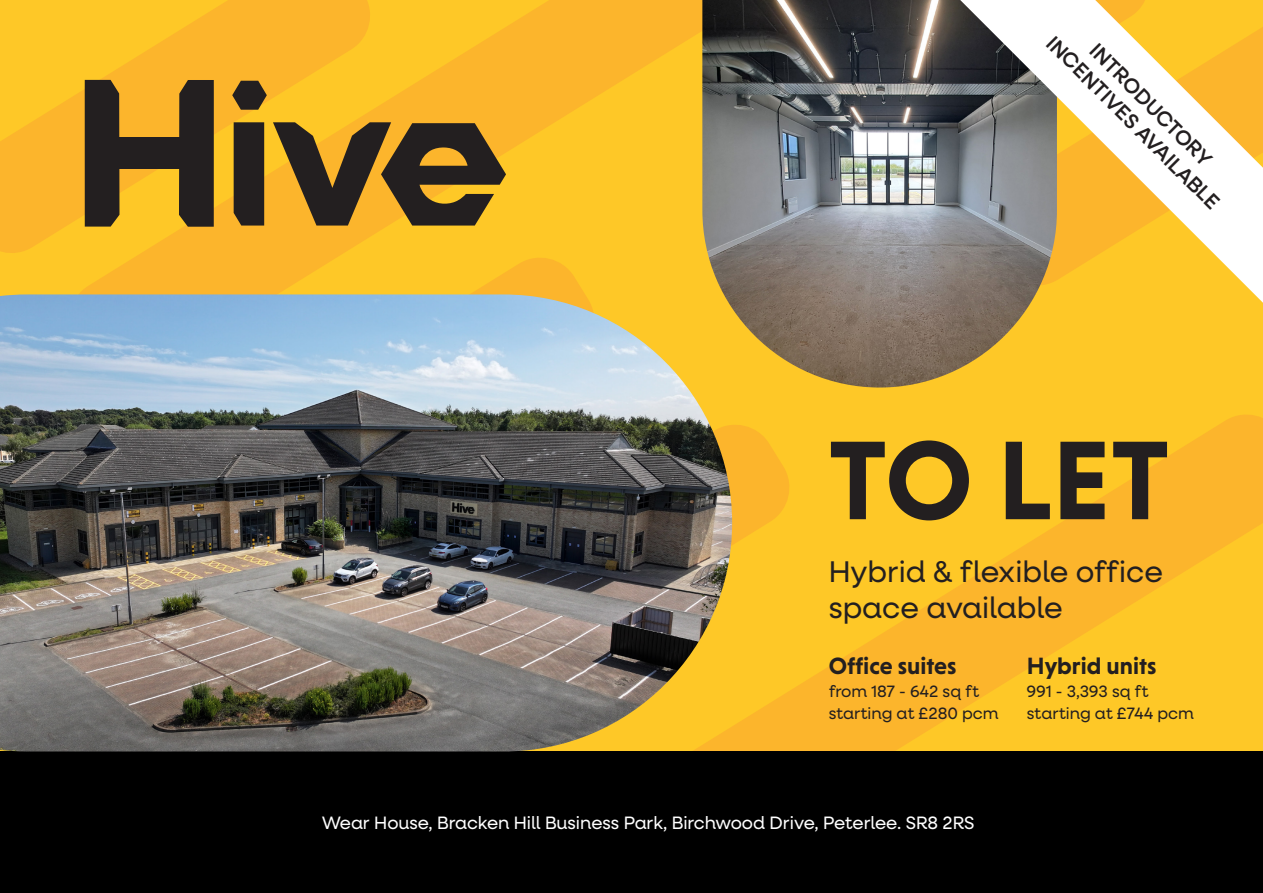
<style>
.page{position:relative;width:1263px;height:893px;background:#fec827}
.page>*{position:absolute;margin:0;border:0;box-sizing:border-box;transform-origin:0 0}
.t1{font:700 114px "Niveau Grotesk";color:#231f20}
.t2{font:30px/36px "Neulis Neue";color:#231f20}
.t3{font:700 24px "Niveau Grotesk";color:#231f20}
.t4{font:500 21px/25.2px "Neulis Neue";color:#231f20;text-align:center}
.t5{font:18px "Neulis Neue";color:#fff}
.t6{font:16.5px "Neulis Neue";color:#231f20}
</style>
<div class="page">
<svg style="left:0;top:102px;width:64px;height:151px;fill:#fcb52c"></svg>
<svg style="left:732px;top:415px;width:531px;height:336px"></svg>
<img style="left:724px;top:0;width:307px;height:388px">
<div style="left:0;top:751px;width:1263px;height:142px;background:#000"></div>
<svg style="left:960px;top:0;width:303px;height:303px"></svg>
<img style="left:0;top:294px;width:732px;height:457px">
<svg style="left:79px;top:0;width:645px;height:329px"></svg>
<p class="t4" style="left:1077px;top:12px;width:236px;rotate:45deg">INTRODUCTORY<br>INCENTIVES AVAILABLE</p>
<p class="t1" style="left:829px;top:415px;width:342px">TO LET</p>
<p class="t2" style="left:829px;top:552px;width:336px">Hybrid &amp; flexible office space available</p>
<p class="t3" style="left:829px;top:652px;width:129px">Office suites</p>
<p class="t6" style="left:829px;top:680px;width:152px">from 187 - 642 sq ft</p>
<p class="t6" style="left:829px;top:702px;width:171px">starting at £280 pcm</p>
<p class="t3" style="left:1027px;top:652px;width:131px">Hybrid units</p>
<p class="t6" style="left:1027px;top:680px;width:123px">991 - 3,393 sq ft</p>
<p class="t6" style="left:1027px;top:702px;width:168px">starting at £744 pcm</p>
<p class="t5" style="left:322px;top:810px;width:654px">Wear House, Bracken Hill Business Park, Birchwood Drive, Peterlee. SR8 2RS</p>
</div>
